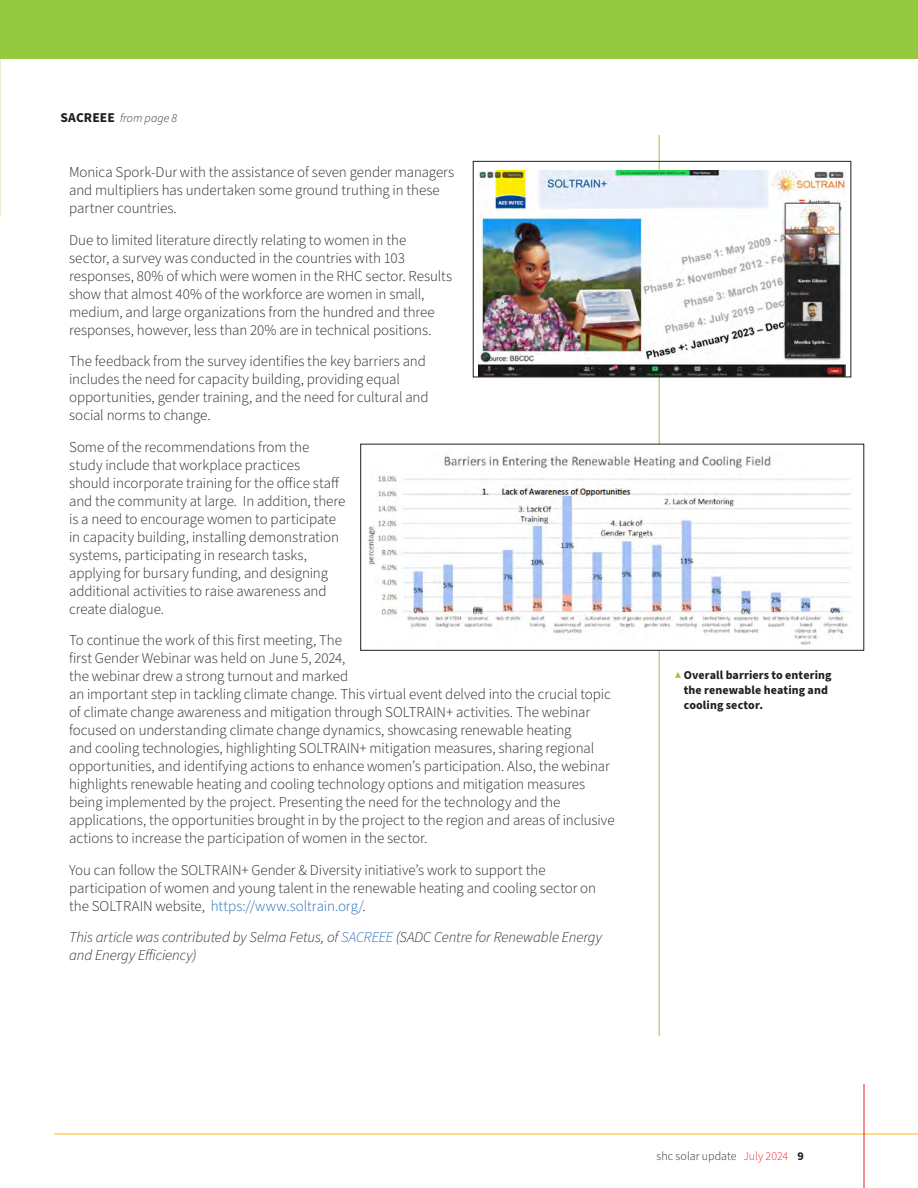
<style>
.page{position:relative;width:918px;height:1188px;background:#fff}
.page>*{position:absolute;margin:0;border:0;box-sizing:border-box;transform-origin:0 0}
.text{font:300 15px/18px "Source Sans Pro";letter-spacing:-.005em;color:#231f20}
.subhead{font:300 15px/18px "Source Sans Pro";letter-spacing:-.005em;color:#231f20}
.text-2{font:italic 300 15px/18px "Source Sans Pro";letter-spacing:-.01em;color:#231f20}
.t1{font:700 12px/15px "Source Sans Pro";letter-spacing:.01em;color:#231f20}
.subhead-2{font:300 12px "Source Sans Pro";color:#231f20}
.text-3{font:italic 300 12px "Source Sans Pro";letter-spacing:.005em;color:#231f20}
.s1{font-weight:700;font-style:normal;font-size:13.5px}
.s2{color:#1e67b3}
.s3{font-weight:400;color:#93c83f}
.s4{color:#ee1d23}
.s5{font-weight:700}
</style>
<div class="page">
<hr style="left:54px;top:1134px;width:864px;height:1px;background:#fcb615">
<hr style="left:864px;top:1084px;width:1px;height:104px;background:#ee1d23">
<hr style="left:659px;top:135px;width:1px;height:901px;background:#93c83f">
<div style="left:0;top:0;width:918px;height:58px;background:#93c83f"></div>
<img style="left:478px;top:171px;width:368px;height:204px">
<div style="left:473px;top:161px;width:378px;height:216px;border:1px solid #231f20"></div>
<div style="left:361px;top:444px;width:503px;height:206px;background:#fff"></div>
<div style="left:360px;top:444px;width:504px;height:207px;border:1px solid #231f20"></div>
<img style="left:368px;top:456px;width:483px;height:189px">
<p class="text-3" style="left:60px;top:110px;width:118px"><span class="s1">SACREEE</span> from page 8</p>
<p class="subhead" style="left:69px;top:164px;width:387px">Monica Spork-Dur with the assistance of seven gender managers and multipliers has undertaken some ground truthing in these partner countries.</p>
<p class="text" style="left:69px;top:231px;width:385px">Due to limited literature directly relating to women in the<br>sector, a survey was conducted in the countries with 103 responses, 80% of which were women in the RHC sector. Results show that almost 40% of the workforce are women in small, medium, and large organizations from the hundred and three responses, however, less than 20% are in technical positions.</p>
<p class="text" style="left:69px;top:353px;width:361px">The feedback from the survey identifies the key barriers and includes the need for capacity building, providing equal opportunities, gender training, and the need for cultural and social norms to change.</p>
<p class="text" style="left:69px;top:438px;width:278px">Some of the recommendations from the study include that workplace practices<br>should incorporate training for the office staff and the community at large. In addition, there is a need to encourage women to participate in capacity building, installing demonstration systems, participating in research tasks, applying for bursary funding, and designing additional activities to raise awareness and create dialogue.</p>
<p class="text" style="left:69px;top:632px;width:547px">To continue the work of this first meeting, The<br>first Gender Webinar was held on June 5, 2024,<br>the webinar drew a strong turnout and marked<br>an important step in tackling climate change. This virtual event delved into the crucial topic of climate change awareness and mitigation through SOLTRAIN+ activities. The webinar focused on understanding climate change dynamics, showcasing renewable heating<br>and cooling technologies, highlighting SOLTRAIN+ mitigation measures, sharing regional opportunities, and identifying actions to enhance women’s participation. Also, the webinar highlights renewable heating and cooling technology options and mitigation measures being implemented by the project. Presenting the need for the technology and the applications, the opportunities brought in by the project to the region and areas of inclusive actions to increase the participation of women in the sector.</p>
<p class="text" style="left:69px;top:861px;width:529px">You can follow the SOLTRAIN+ Gender &amp; Diversity initiative’s work to support the participation of women and young talent in the renewable heating and cooling sector on the SOLTRAIN website, <span class="s2">https://www.soltrain.org/</span>.</p>
<p class="text-2" style="left:69px;top:929px;width:534px">This article was contributed by Selma Fetus, of <span class="s2">SACREEE</span> (SADC Centre for Renewable Energy and Energy Efficiency)</p>
<p class="t1" style="left:684px;top:668px;width:149px;text-indent:-9px"><span class="s3">▲</span> Overall barriers to entering the renewable heating and cooling sector.</p>
<p class="subhead-2" style="left:657px;top:1148px;width:149px">shc solar update <span class="s4">July 2024</span> <span class="s5">9</span></p>
</div>
